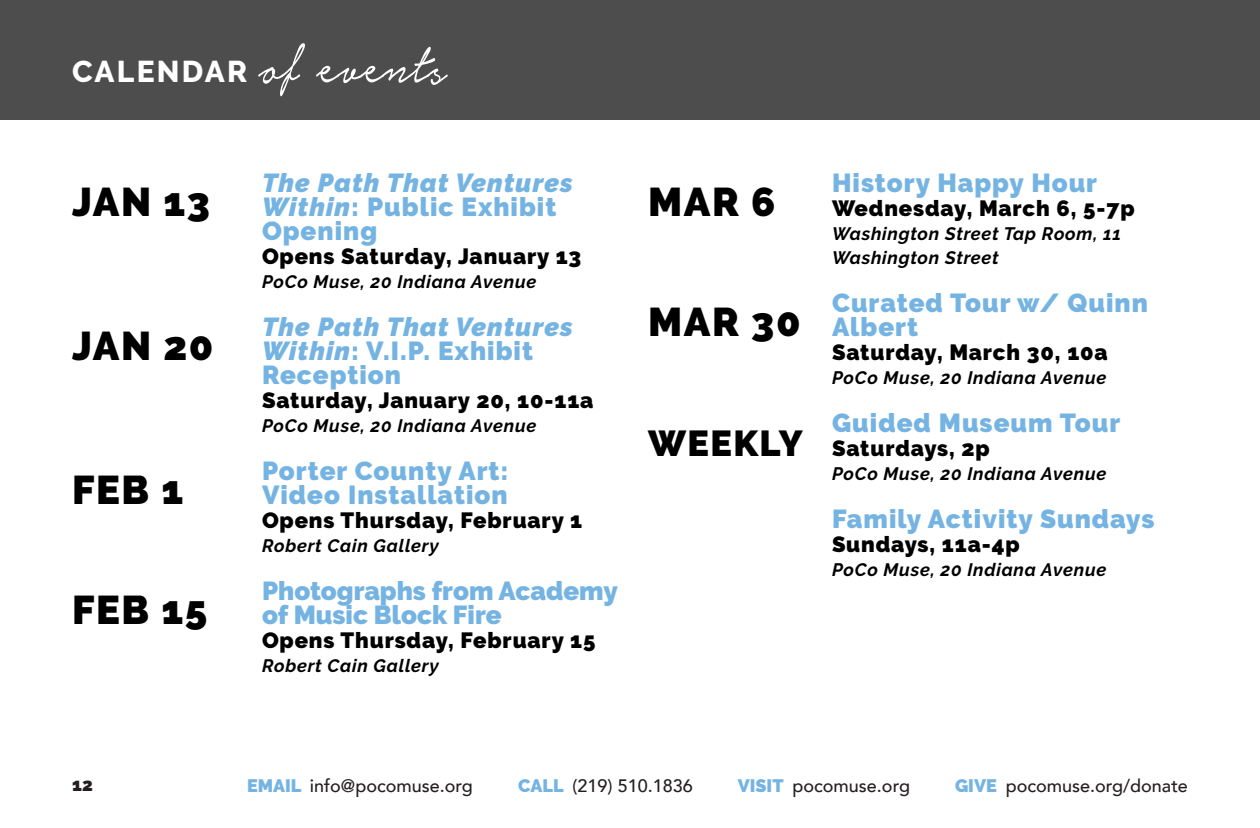
<style>
.page{position:relative;width:1260px;height:828px;background:#fff}
.page>*{position:absolute;margin:0;border:0;box-sizing:border-box;transform-origin:0 0}
.t1{font:90px "Notera Personal Use Only";color:#fff;scale:.67 1}
.t2{font:900 40px "Raleway";letter-spacing:.04em;color:#000}
.t3{font:900 36px "Raleway";letter-spacing:.04em;color:#000}
.t4{font:800 30px "Raleway";letter-spacing:.075em;color:#fff}
.t5{font:900 26px/24px "Raleway";letter-spacing:.04em;color:#75b4e2}
.t6{font:italic 900 26px/24px "Raleway";letter-spacing:.04em;color:#75b4e2}
.t7{font:900 26px/24px "Raleway";color:#75b4e2}
.t8{font:900 22px "Raleway";letter-spacing:.04em;color:#000}
.t9{font:italic 700 18px/24px "Raleway";letter-spacing:.04em;color:#000}
.t10{font:500 18px "Avenir";color:#231f20}
.t11{font:900 18px "Raleway";color:#231f20}
.s1{font-style:normal}
.s2{font-family:"Raleway";font-weight:900;color:#75b4e2}
</style>
<div class="page">
<div style="left:0;top:0;width:1260px;height:120px;background:#4d4d4d"></div>
<p class="t4" style="left:72px;top:55px;width:177px">CALENDAR</p>
<p class="t1" style="left:259px;top:19px;width:282px">of events</p>
<p class="t2" style="left:72px;top:179px;width:140px">JAN 13</p>
<p class="t2" style="left:72px;top:323px;width:143px">JAN 20</p>
<p class="t2" style="left:72px;top:467px;width:113px">FEB 1</p>
<p class="t2" style="left:72px;top:587px;width:137px">FEB 15</p>
<p class="t6" style="left:262px;top:171px;width:312px">The Path That Ventures<br>Within<span class="s1">: Public Exhibit<br>Opening</span></p>
<p class="t8" style="left:262px;top:243px;width:321px">Opens Saturday, January 13</p>
<p class="t9" style="left:262px;top:270px;width:276px">PoCo Muse, 20 Indiana Avenue</p>
<p class="t6" style="left:262px;top:315px;width:312px">The Path That Ventures<br>Within<span class="s1">: V.I.P. Exhibit<br>Reception</span></p>
<p class="t8" style="left:262px;top:387px;width:333px">Saturday, January 20, 10-11a</p>
<p class="t9" style="left:262px;top:414px;width:276px">PoCo Muse, 20 Indiana Avenue</p>
<p class="t5" style="left:262px;top:459px;width:248px">Porter County Art:</p>
<p class="t5" style="left:262px;top:483px;width:247px">Video Installation</p>
<p class="t8" style="left:262px;top:507px;width:322px">Opens Thursday, February 1</p>
<p class="t9" style="left:262px;top:534px;width:178px">Robert Cain Gallery</p>
<p class="t7" style="left:262px;top:579px;width:357px">Photographs from Academy of Music Block Fire</p>
<p class="t8" style="left:262px;top:627px;width:335px">Opens Thursday, February 15</p>
<p class="t9" style="left:262px;top:654px;width:178px">Robert Cain Gallery</p>
<p class="t2" style="left:648px;top:179px;width:129px">MAR 6</p>
<p class="t2" style="left:648px;top:299px;width:154px">MAR 30</p>
<p class="t3" style="left:648px;top:422px;width:156px">WEEKLY</p>
<p class="t5" style="left:832px;top:171px;width:267px">History Happy Hour</p>
<p class="t8" style="left:832px;top:195px;width:304px">Wednesday, March 6, 5-7p</p>
<p class="t9" style="left:832px;top:222px;width:291px">Washington Street Tap Room, 11<br>Washington Street</p>
<p class="t5" style="left:832px;top:291px;width:317px">Curated Tour w/ Quinn<br>Albert</p>
<p class="t8" style="left:832px;top:339px;width:277px">Saturday, March 30, 10a</p>
<p class="t9" style="left:832px;top:366px;width:276px">PoCo Muse, 20 Indiana Avenue</p>
<p class="t5" style="left:832px;top:411px;width:290px">Guided Museum Tour</p>
<p class="t8" style="left:832px;top:435px;width:159px">Saturdays, 2p</p>
<p class="t9" style="left:832px;top:462px;width:276px">PoCo Muse, 20 Indiana Avenue</p>
<p class="t5" style="left:832px;top:507px;width:324px">Family Activity Sundays</p>
<p class="t8" style="left:832px;top:531px;width:189px">Sundays, 11a-4p</p>
<p class="t9" style="left:832px;top:558px;width:276px">PoCo Muse, 20 Indiana Avenue</p>
<p class="t11" style="left:72px;top:774px;width:22px">12</p>
<p class="t10" style="left:247px;top:770px;width:227px"><span class="s2">EMAIL</span> info@pocomuse.org</p>
<p class="t10" style="left:518px;top:770px;width:176px"><span class="s2">CALL</span> (219) 510.1836</p>
<p class="t10" style="left:738px;top:770px;width:174px"><span class="s2">VISIT</span> pocomuse.org</p>
<p class="t10" style="left:955px;top:770px;width:234px"><span class="s2">GIVE</span> pocomuse.org/donate</p>
</div>
